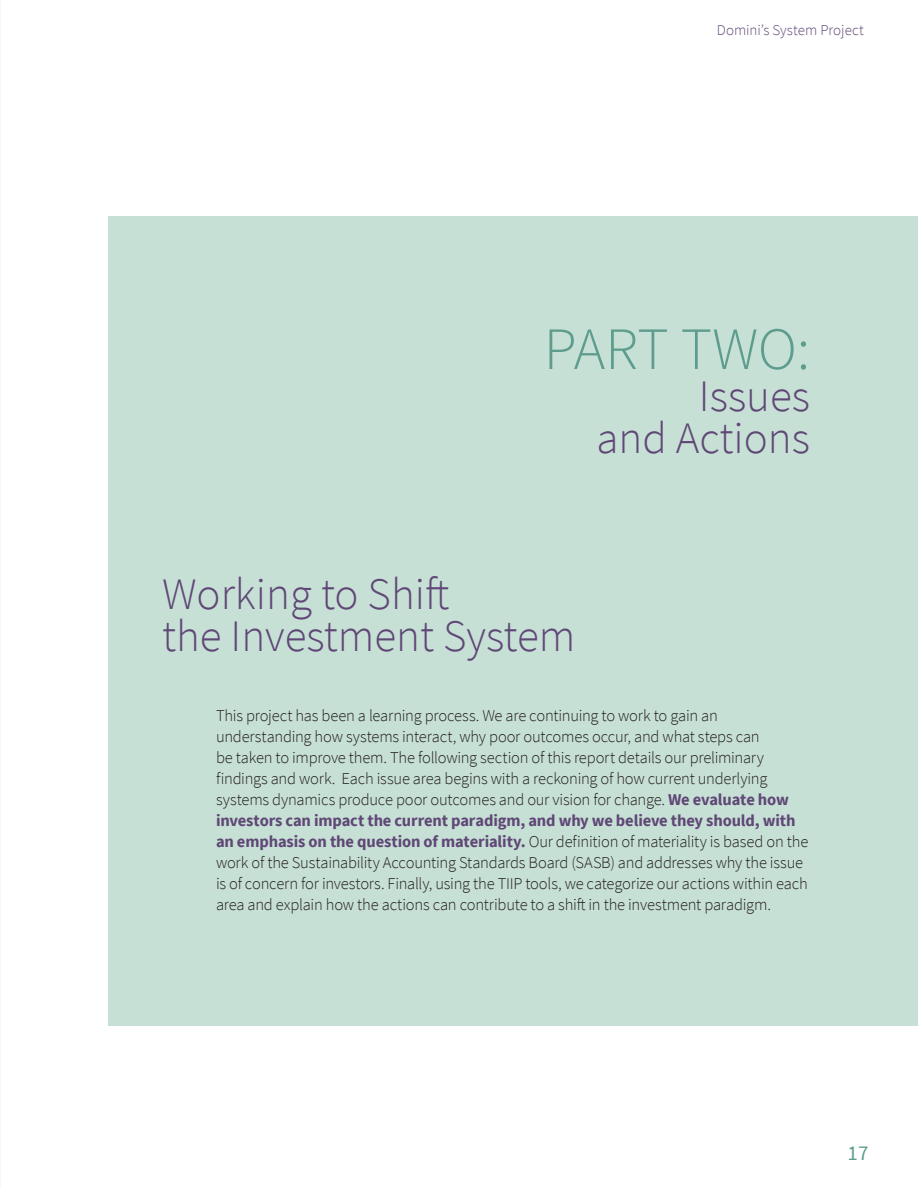
<style>
.page{position:relative;width:918px;height:1188px;background:#fff}
.page>*{position:absolute;margin:0;border:0;box-sizing:border-box;transform-origin:0 0}
.t1{font:300 60px "Source Sans Pro";letter-spacing:-.01em;color:#5e9d8e}
.t2{font:300 45px/42px "Source Sans Pro";color:#5f4776}
.t3{font:21px "Source Sans Pro";color:#5e9d8e}
.t4{font:300 16.5px/21px "Source Sans Pro";letter-spacing:-.015em;color:#231f20}
.t5{font:300 15px "Source Sans Pro";color:#5f4776}
.s1{font-weight:700;color:#5f4776}
</style>
<div class="page">
<div style="left:108px;top:216px;width:810px;height:810px;background:#c7e0d5"></div>
<p class="t5" style="left:717px;top:21px;width:149px">Domini’s System Project</p>
<h1 class="t1" style="left:544px;top:312px;width:268px">PART TWO:</h1>
<h2 class="t2" style="left:596px;top:375px;width:215px;text-align:right">Issues<br>and Actions</h2>
<h2 class="t2" style="left:162px;top:573px;width:415px">Working to Shift<br>the Investment System</h2>
<p class="t4" style="left:216px;top:705px;width:594px">This project has been a learning process. We are continuing to work to gain an understanding how systems interact, why poor outcomes occur, and what steps can<br>be taken to improve them. The following section of this report details our preliminary findings and work. Each issue area begins with a reckoning of how current underlying systems dynamics produce poor outcomes and our vision for change. <span class="s1">We evaluate how investors can impact the current paradigm, and why we believe they should, with an emphasis on the question of materiality.</span> Our definition of materiality is based on the work of the Sustainability Accounting Standards Board (SASB) and addresses why the issue is of concern for investors. Finally, using the TIIP tools, we categorize our actions within each area and explain how the actions can contribute to a shift in the investment paradigm.</p>
<p class="t3" style="left:848px;top:1140px;width:22px">17</p>
</div>
